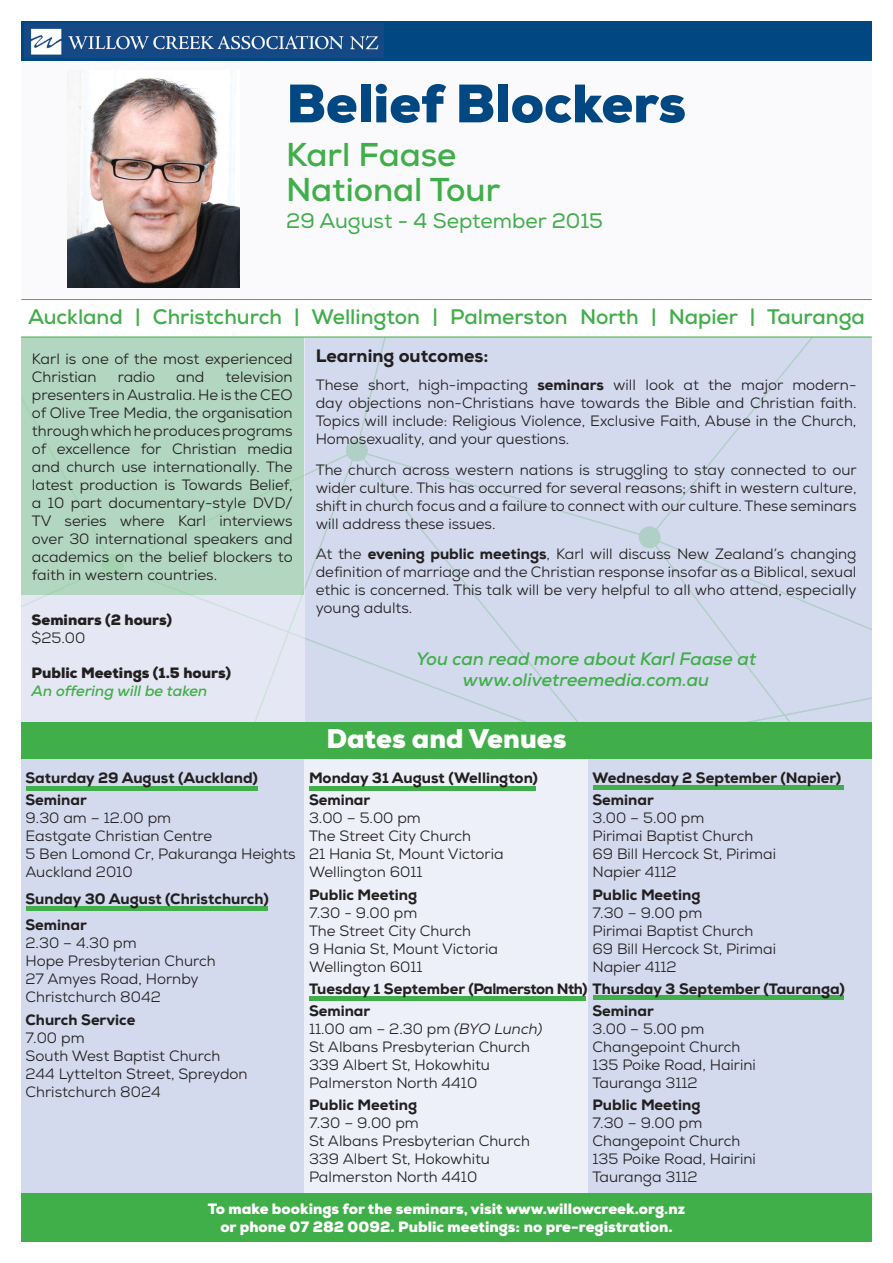
<style>
.page{position:relative;width:893px;height:1263px;background:#fff}
.page>*{position:absolute;margin:0;border:0;box-sizing:border-box;transform-origin:0 0}
.t1{font:900 54px "Nexa";color:#014882}
.t2{font:700 33px/34.5px "Nexa";color:#40ae49}
.t3{font:900 27px "Nexa";color:#fff}
.t4{font:700 21px "Nexa";color:#40ae49}
.t5{font:21px "Nexa";color:#40ae49}
.t6{font:italic 700 18px/21.6px "Nexa";color:#40ae49;text-align:center}
.t7{font:800 18px "Nexa";color:#231f20}
.t8{font:15px/18px "Nexa";color:#231f20}
.t9{font:800 15px "Nexa";color:#231f20}
.t10{font:900 15px/18px "Nexa";color:#fff;text-align:center}
.t11{font:900 15px/18px "Nexa";color:#231f20}
.s1{font-weight:400}
.s2{font-weight:700;font-style:italic;color:#40ae49}
.s3{font-weight:800}
.s4{font-style:italic}
</style>
<div class="page">
<div style="left:21px;top:21px;width:851px;height:41px;background:#014882"></div>
<div style="left:21px;top:62px;width:851px;height:237px;background:#fafafd"></div>
<div style="left:305px;top:338px;width:567px;height:384px;background:#d4daee"></div>
<div style="left:21px;top:337px;width:284px;height:388px;background:#e5e8f4"></div>
<img style="left:68px;top:73px;width:171px;height:215px">
<div style="left:21px;top:337px;width:283px;height:258px;background:#b3d6c1"></div>
<hr style="left:21px;top:337px;width:851px;height:1px;background:#40ae49">
<hr style="left:21px;top:299px;width:851px;height:1px;background:#40ae49">
<div style="left:21px;top:759px;width:284px;height:483px;background:#d4daee"></div>
<div style="left:305px;top:755px;width:283px;height:448px;background:#edf0f8"></div>
<div style="left:589px;top:759px;width:283px;height:435px;background:#d4daee"></div>
<div style="left:26px;top:786px;width:232px;height:5px;background:#40ae49"></div>
<div style="left:26px;top:906px;width:242px;height:5px;background:#40ae49"></div>
<div style="left:309px;top:786px;width:227px;height:5px;background:#40ae49"></div>
<div style="left:309px;top:996px;width:276px;height:5px;background:#40ae49"></div>
<div style="left:593px;top:785px;width:250px;height:5px;background:#40ae49"></div>
<div style="left:593px;top:995px;width:250px;height:5px;background:#40ae49"></div>
<div style="left:21px;top:722px;width:851px;height:37px;background:#40ae49"></div>
<div style="left:21px;top:1194px;width:851px;height:48px;background:#40ae49"></div>
<img style="left:24px;top:24px;width:359px;height:34px">
<p class="t1" style="left:286px;top:69px;width:401px">Belief Blockers</p>
<p class="t2" style="left:286px;top:138px;width:215px">Karl Faase<br>National Tour</p>
<p class="t5" style="left:286px;top:208px;width:318px">29 August - 4 September 2015</p>
<p class="t4" style="left:28px;top:303px;width:838px">Auckland | Christchurch | Wellington | Palmerston North | Napier | Tauranga</p>
<p class="t8" style="left:32px;top:350px;width:262px">Karl is one of the most experienced<br>Christian</p>
<p class="t8" style="left:32px;top:368px;width:262px;text-align:justify;text-indent:193px">television presenters in Australia. He is the CEO of Olive Tree Media, the organisation through which he produces programs of excellence for Christian media and church use internationally. The latest production is Towards Belief, a 10 part documentary-style DVD/ TV series where Karl interviews over 30 international speakers and academics on the belief blockers to faith in western countries.</p>
<p class="t8" style="left:118px;top:368px;width:39px">radio</p>
<p class="t8" style="left:176px;top:368px;width:30px">and</p>
<p class="t11" style="left:32px;top:611px;width:142px">Seminars (2 hours) <span class="s1">$25.00</span></p>
<p class="t11" style="left:32px;top:664px;width:201px">Public Meetings (1.5 hours)<br><span class="s2">An offering will be taken</span></p>
<p class="t9" style="left:26px;top:768px;width:234px">Saturday 29 August (Auckland)</p>
<p class="t8" style="left:26px;top:791px;width:272px"><span class="s3">Seminar<br></span>9.30 am – 12.00 pm<br>Eastgate Christian Centre<br>5 Ben Lomond Cr, Pakuranga Heights<br>Auckland 2010</p>
<p class="t9" style="left:26px;top:889px;width:245px">Sunday 30 August (Christchurch)</p>
<p class="t9" style="left:26px;top:915px;width:63px">Seminar</p>
<p class="t8" style="left:26px;top:934px;width:192px">2.30 – 4.30 pm<br>Hope Presbyterian Church<br>27 Amyes Road, Hornby<br>Christchurch 8042</p>
<p class="t9" style="left:26px;top:1010px;width:111px">Church Service</p>
<p class="t8" style="left:26px;top:1028px;width:224px">7.00 pm<br>South West Baptist Church<br>244 Lyttelton Street, Spreydon<br>Christchurch 8024</p>
<p class="t7" style="left:316px;top:344px;width:174px">Learning outcomes:</p>
<p class="t8" style="left:316px;top:376px;width:542px;text-align:justify">These short, high-impacting <span class="s3">seminars</span> will look at the major modern&shy;day objections non-Christians have towards the Bible and Christian faith.<br>Topics will include: Religious Violence, Exclusive Faith, Abuse in the Church, Homosexuality, and your questions.</p>
<p class="t8" style="left:316px;top:460px;width:543px;text-align:justify">The church across western nations is struggling to stay connected to our wider culture. This has occurred for several reasons; shift in western culture, shift in church focus and a failure to connect with our culture. These seminars will address these issues.</p>
<p class="t8" style="left:316px;top:545px;width:542px;text-align:justify">At the <span class="s3">evening public meetings</span>, Karl will discuss New Zealand’s changing definition of marriage and the Christian response insofar as a Biblical, sexual ethic is concerned. This talk will be very helpful to all who attend, especially young adults.</p>
<p class="t6" style="left:416px;top:648px;width:342px">You can read more about Karl Faase at www.olivetreemedia.com.au</p>
<p class="t3" style="left:326px;top:722px;width:242px">Dates and Venues</p>
<p class="t9" style="left:309px;top:768px;width:231px">Monday 31 August (Wellington)</p>
<p class="t8" style="left:309px;top:791px;width:196px"><span class="s3">Seminar<br></span>3.00 – 5.00 pm<br>The Street City Church<br>21 Hania St, Mount Victoria<br>Wellington 6011</p>
<p class="t8" style="left:309px;top:885px;width:190px"><span class="s3">Public Meeting<br></span>7.30 - 9.00 pm<br>The Street City Church<br>9 Hania St, Mount Victoria<br>Wellington 6011</p>
<p class="t9" style="left:309px;top:979px;width:537px">Tuesday 1 September (Palmerston Nth) Thursday 3 September (Tauranga)</p>
<p class="t8" style="left:309px;top:1002px;width:235px"><span class="s3">Seminar<br></span>11.00 am – 2.30 pm <span class="s4">(BYO Lunch)<br></span>St Albans Presbyterian Church<br>339 Albert St, Hokowhitu<br>Palmerston North 4410</p>
<p class="t8" style="left:309px;top:1096px;width:223px"><span class="s3">Public Meeting<br></span>7.30 – 9.00 pm<br>St Albans Presbyterian Church<br>339 Albert St, Hokowhitu<br>Palmerston North 4410</p>
<p class="t9" style="left:592px;top:768px;width:250px">Wednesday 2 September (Napier)</p>
<p class="t8" style="left:592px;top:791px;width:185px"><span class="s3">Seminar<br></span>3.00 – 5.00 pm<br>Pirimai Baptist Church<br>69 Bill Hercock St, Pirimai<br>Napier 4112</p>
<p class="t8" style="left:592px;top:885px;width:185px"><span class="s3">Public Meeting<br></span>7.30 – 9.00 pm<br>Pirimai Baptist Church<br>69 Bill Hercock St, Pirimai<br>Napier 4112</p>
<p class="t8" style="left:592px;top:1002px;width:165px"><span class="s3">Seminar<br></span>3.00 – 5.00 pm<br>Changepoint Church<br>135 Poike Road, Hairini<br>Tauranga 3112</p>
<p class="t8" style="left:592px;top:1096px;width:165px"><span class="s3">Public Meeting<br></span>7.30 – 9.00 pm<br>Changepoint Church<br>135 Poike Road, Hairini<br>Tauranga 3112</p>
<p class="t10" style="left:208px;top:1200px;width:479px">To make bookings for the seminars, visit www.willowcreek.org.nz or phone 07 282 0092. Public meetings: no pre-registration.</p>
</div>
